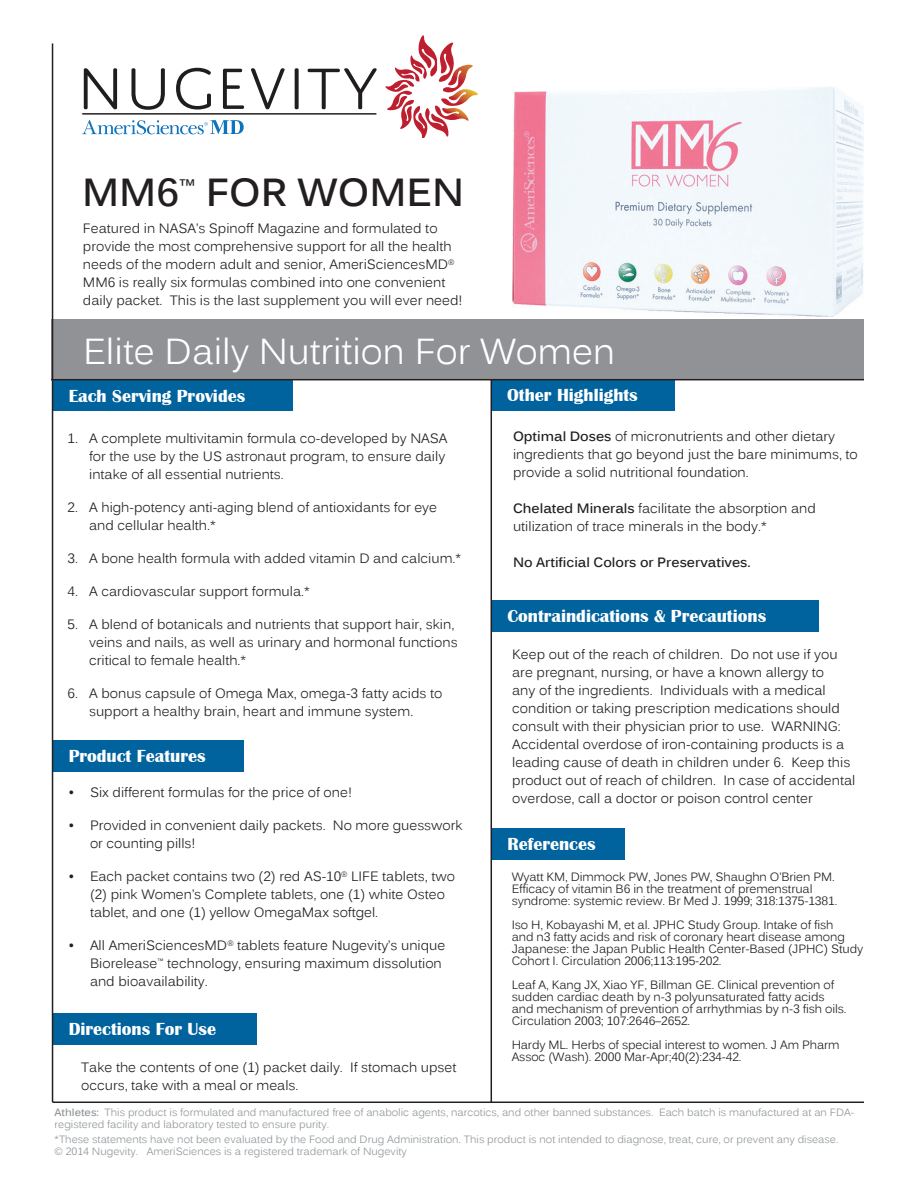
<style>
.page{position:relative;width:918px;height:1188px;background:#fff}
.page>*{position:absolute;margin:0;border:0;box-sizing:border-box;transform-origin:0 0}
.t1{font:700 39px "Kalinga";color:#231f20}
.t2{font:36px "Kalinga";color:#fff}
.t3{font:700 18px "Britannic";color:#fff}
.t4{font:13.5px/18px "Kalinga";color:#231f20}
.t5{font:700 13.5px "Kalinga";color:#231f20}
.t6{font:12px/12px "Kalinga";letter-spacing:-.01em;color:#231f20}
.t7{font:10.5px/12.6px "Kalinga";color:#8f9598}
.s1{font-weight:700}
</style>
<div class="page">
<div style="left:52px;top:319px;width:812px;height:60px;background:#919295"></div>
<div style="left:53px;top:740px;width:191px;height:31px;background:#00639e"></div>
<div style="left:53px;top:380px;width:240px;height:31px;background:#00639e"></div>
<div style="left:491px;top:380px;width:184px;height:31px;background:#00639e"></div>
<div style="left:491px;top:828px;width:134px;height:31px;background:#00639e"></div>
<div style="left:491px;top:600px;width:328px;height:31px;background:#00639e"></div>
<div style="left:52px;top:1013px;width:205px;height:31px;background:#00639e"></div>
<hr style="left:51px;top:379px;width:813px;height:1px;background:#231f20">
<hr style="left:52px;top:44px;width:1px;height:1058px;background:#231f20">
<hr style="left:491px;top:379px;width:1px;height:723px;background:#231f20">
<hr style="left:53px;top:1102px;width:811px;height:1px;background:#231f20">
<img style="left:512px;top:87px;width:352px;height:229px">
<hr style="left:82px;top:113px;width:294px;height:2px;background:#231f20">
<svg style="left:82px;top:120px;width:162px;height:14px"></svg>
<svg style="left:84px;top:68px;width:33px;height:41px"></svg>
<svg style="left:131px;top:68px;width:34px;height:42px"></svg>
<svg style="left:176px;top:68px;width:35px;height:42px"></svg>
<svg style="left:223px;top:69px;width:21px;height:40px"></svg>
<svg style="left:251px;top:68px;width:34px;height:41px"></svg>
<svg style="left:295px;top:68px;width:4px;height:41px"></svg>
<svg style="left:308px;top:35px;width:170px;height:103px"></svg>
<p class="t1" style="left:82px;top:167px;width:384px">MM6<sup>™</sup> FOR WOMEN</p>
<p class="t4" style="left:83px;top:221px;width:381px">Featured in NASA’s Spinoff Magazine and formulated to provide the most comprehensive support for all the health needs of the modern adult and senior, AmeriSciencesMD<sup>® </sup>MM6 is really six formulas combined into one convenient daily packet. This is the last supplement you will ever need!</p>
<p class="t2" style="left:83px;top:328px;width:534px">Elite Daily Nutrition For Women</p>
<p class="t3" style="left:69px;top:385px;width:178px">Each Serving Provides</p>
<p class="t3" style="left:507px;top:385px;width:132px">Other Highlights</p>
<p class="t4" style="left:513px;top:429px;width:346px"><span class="s1">Optimal Doses</span> of micronutrients and other dietary ingredients that go beyond just the bare minimums, to provide a solid nutritional foundation.</p>
<p class="t4" style="left:513px;top:501px;width:304px"><span class="s1">Chelated Minerals</span> facilitate the absorption and utilization of trace minerals in the body.*</p>
<p class="t5" style="left:513px;top:554px;width:239px">No Artificial Colors or Preservatives.</p>
<p class="t4" style="left:89px;top:430px;width:360px;text-indent:-22px">1. A complete multivitamin formula co-developed by NASA for the use by the US astronaut program, to ensure daily intake of all essential nutrients.</p>
<p class="t4" style="left:89px;top:499px;width:349px;text-indent:-22px">2. A high-potency anti-aging blend of antioxidants for eye and cellular health.*</p>
<p class="t4" style="left:68px;top:550px;width:395px">3. A bone health formula with added vitamin D and calcium.*</p>
<p class="t4" style="left:68px;top:583px;width:244px">4. A cardiovascular support formula.*</p>
<p class="t4" style="left:89px;top:616px;width:370px;text-indent:-22px">5. A blend of botanicals and nutrients that support hair, skin, veins and nails, as well as urinary and hormonal functions critical to female health.*</p>
<p class="t4" style="left:68px;top:685px;width:376px;text-align:center">6. A bonus capsule of Omega Max, omega-3 fatty acids to support a healthy brain, heart and immune system.</p>
<p class="t3" style="left:507px;top:606px;width:260px">Contraindications &amp; Precautions</p>
<p class="t4" style="left:512px;top:646px;width:345px">Keep out of the reach of children. Do not use if you are pregnant, nursing, or have a known allergy to<br>any of the ingredients. Individuals with a medical condition or taking prescription medications should consult with their physician prior to use. WARNING:<br>Accidental overdose of iron-containing products is a leading cause of death in children under 6. Keep this product out of reach of children. In case of accidental overdose, call a doctor or poison control center</p>
<p class="t3" style="left:69px;top:746px;width:138px">Product Features</p>
<p class="t4" style="left:68px;top:785px;width:285px">• Six different formulas for the price of one!</p>
<p class="t4" style="left:90px;top:818px;width:374px;text-indent:-22px">• Provided in convenient daily packets. No more guesswork or counting pills!</p>
<p class="t4" style="left:90px;top:869px;width:367px;text-indent:-22px">• Each packet contains two (2) red AS-10<sup>®</sup> LIFE tablets, two (2) pink Women’s Complete tablets, one (1) white Osteo tablet, and one (1) yellow OmegaMax softgel.</p>
<p class="t4" style="left:90px;top:938px;width:357px;text-indent:-22px">• All AmeriSciencesMD<sup>®</sup> tablets feature Nugevity’s unique<br>Biorelease<sup>™</sup> technology, ensuring maximum dissolution and bioavailability.</p>
<p class="t3" style="left:507px;top:834px;width:90px">References</p>
<p class="t6" style="left:512px;top:872px;width:327px">Wyatt KM, Dimmock PW, Jones PW, Shaughn O’Brien PM.<br>Efficacy of vitamin B6 in the treatment of premenstrual syndrome: systemic review. Br Med J. 1999; 318:1375-1381.</p>
<p class="t6" style="left:512px;top:920px;width:353px">Iso H, Kobayashi M, et al. JPHC Study Group. Intake of fish<br>and n3 fatty acids and risk of coronary heart disease among Japanese: the Japan Public Health Center-Based (JPHC) Study Cohort I. Circulation 2006;113:195-202.</p>
<p class="t6" style="left:512px;top:980px;width:336px">Leaf A, Kang JX, Xiao YF, Billman GE. Clinical prevention of sudden cardiac death by n-3 polyunsaturated fatty acids and mechanism of prevention of arrhythmias by n-3 fish oils.<br>Circulation 2003; 107:2646–2652.</p>
<p class="t6" style="left:512px;top:1040px;width:330px">Hardy ML. Herbs of special interest to women. J Am Pharm<br>Assoc (Wash). 2000 Mar-Apr;40(2):234-42.</p>
<p class="t3" style="left:69px;top:1019px;width:149px">Directions For Use</p>
<p class="t4" style="left:81px;top:1059px;width:377px">Take the contents of one (1) packet daily. If stomach upset occurs, take with a meal or meals.</p>
<p class="t7" style="left:55px;top:1107px;width:801px"><span class="s1">Athletes:</span> This product is formulated and manufactured free of anabolic agents, narcotics, and other banned substances. Each batch is manufactured at an FDA&shy;registered facility and laboratory tested to ensure purity.</p>
<p class="t7" style="left:55px;top:1134px;width:785px">*These statements have not been evaluated by the Food and Drug Administration. This product is not intended to diagnose, treat, cure, or prevent any disease. © 2014 Nugevity. AmeriSciences is a registered trademark of Nugevity</p>
</div>
